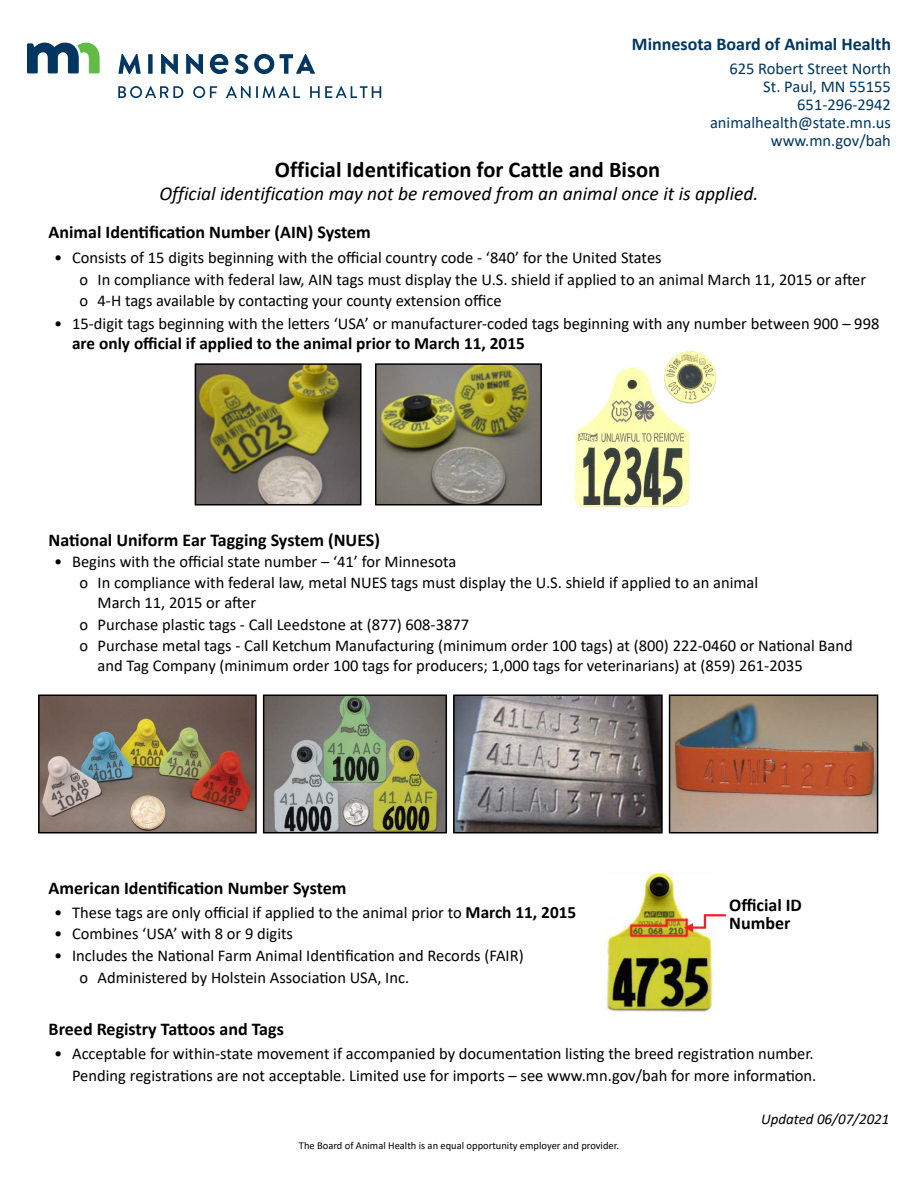
<style>
.page{position:relative;width:918px;height:1188px;background:#fff}
.page>*{position:absolute;margin:0;border:0;box-sizing:border-box;transform-origin:0 0}
.t1{font:700 22.5px "Calibri";color:#000}
.t2{font:italic 19.5px "Calibri";color:#000}
.t3{font:700 18px/18px "Calibri";color:#000}
.t4{font:700 18px "Calibri";color:#003660}
.t5{font:700 17.25px "Calibri";color:#000}
.t6{font:16.5px/19.5px "Calibri";color:#000}
.t7{font:16.5px "Calibri";color:#003660}
.t8{font:italic 15px "Calibri";color:#000}
.t9{font:10.5px "Calibri";color:#000}
.s1{font-weight:700;font-size:17.25px}
</style>
<div class="page">
<svg style="left:27px;top:43px;width:73px;height:30px"></svg>
<svg style="left:118px;top:54px;width:23px;height:20px"></svg>
<div style="left:148px;top:54px;width:5px;height:20px;background:#003660"></div>
<svg style="left:161px;top:54px;width:17px;height:20px"></svg>
<svg style="left:186px;top:54px;width:17px;height:20px"></svg>
<svg style="left:235px;top:54px;width:13px;height:20px"></svg>
<svg style="left:254px;top:54px;width:61px;height:20px"></svg>
<svg style="left:210px;top:54px;width:18px;height:20px"></svg>
<svg style="left:118px;top:86px;width:65px;height:12px"></svg>
<svg style="left:193px;top:86px;width:24px;height:12px"></svg>
<svg style="left:226px;top:86px;width:74px;height:12px"></svg>
<svg style="left:310px;top:86px;width:71px;height:12px"></svg>
<img style="left:198px;top:366px;width:161px;height:137px">
<div style="left:195px;top:363px;width:167px;height:143px;border:2px solid #000"></div>
<img style="left:378px;top:366px;width:161px;height:137px">
<div style="left:375px;top:363px;width:167px;height:143px;border:2px solid #000"></div>
<img style="left:574px;top:351px;width:143px;height:157px">
<img style="left:41px;top:697px;width:213px;height:133px">
<div style="left:38px;top:694px;width:219px;height:139px;border:2px solid #000"></div>
<img style="left:266px;top:697px;width:178px;height:133px">
<div style="left:263px;top:694px;width:184px;height:139px;border:2px solid #000"></div>
<img style="left:456px;top:697px;width:204px;height:133px">
<div style="left:453px;top:694px;width:210px;height:139px;border:2px solid #000"></div>
<img style="left:672px;top:697px;width:203px;height:133px">
<div style="left:669px;top:694px;width:209px;height:139px;border:2px solid #000"></div>
<img style="left:604px;top:872px;width:111px;height:139px">
<svg style="left:684px;top:914px;width:42px;height:18px"></svg>
<p class="t4" style="left:632px;top:31px;width:261px">Minnesota Board of Animal Health</p>
<p class="t7" style="left:729px;top:57px;width:163px">625 Robert Street North</p>
<p class="t7" style="left:763px;top:75px;width:129px">St. Paul, MN 55155</p>
<p class="t7" style="left:797px;top:93px;width:95px">651-296-2942</p>
<p class="t7" style="left:710px;top:111px;width:182px">animalhealth@state.mn.us</p>
<p class="t7" style="left:771px;top:129px;width:122px">www.mn.gov/bah</p>
<h1 class="t1" style="left:275px;top:154px;width:387px">Official Identification for Cattle and Bison</h1>
<p class="t2" style="left:159px;top:180px;width:600px">Official identification may not be removed from an animal once it is applied.</p>
<h2 class="t3" style="left:49px;top:223px;width:324px">Animal Identification Number (AIN) System</h2>
<p class="t6" style="left:54px;top:247px;width:609px">• Consists of 15 digits beginning with the official country code - ‘840’ for the United States</p>
<p class="t6" style="left:80px;top:269px;width:788px">o In compliance with federal law, AIN tags must display the U.S. shield if applied to an animal March 11, 2015 or after</p>
<p class="t6" style="left:80px;top:291px;width:424px">o 4-H tags available by contacting your county extension office</p>
<p class="t6" style="left:54px;top:314px;width:827px">• 15-digit tags beginning with the letters ‘USA’ or manufacturer-coded tags beginning with any number between 900 – 998</p>
<p class="t5" style="left:72px;top:331px;width:454px">are only official if applied to the animal prior to March 11, 2015</p>
<h2 class="t3" style="left:49px;top:531px;width:333px">National Uniform Ear Tagging System (NUES)</h2>
<p class="t6" style="left:54px;top:551px;width:404px">• Begins with the official state number – ‘41’ for Minnesota</p>
<p class="t6" style="left:98px;top:573px;width:662px;text-indent:-18px">o In compliance with federal law, metal NUES tags must display the U.S. shield if applied to an animal<br>March 11, 2015 or after</p>
<p class="t6" style="left:80px;top:614px;width:391px">o Purchase plastic tags - Call Leedstone at (877) 608-3877</p>
<p class="t6" style="left:98px;top:636px;width:757px;text-indent:-18px">o Purchase metal tags - Call Ketchum Manufacturing (minimum order 100 tags) at (800) 222-0460 or National Band and Tag Company (minimum order 100 tags for producers; 1,000 tags for veterinarians) at (859) 261-2035</p>
<h2 class="t3" style="left:49px;top:879px;width:299px">American Identification Number System</h2>
<p class="t6" style="left:54px;top:902px;width:524px">• These tags are only official if applied to the animal prior to <span class="s1">March 11, 2015</span></p>
<p class="t6" style="left:54px;top:924px;width:240px">• Combines ‘USA’ with 8 or 9 digits</p>
<p class="t6" style="left:54px;top:945px;width:471px">• Includes the National Farm Animal Identification and Records (FAIR)</p>
<p class="t6" style="left:80px;top:967px;width:331px">o Administered by Holstein Association USA, Inc.</p>
<p class="t3" style="left:729px;top:896px;width:74px">Official ID<br>Number</p>
<h2 class="t3" style="left:49px;top:1019px;width:237px">Breed Registry Tattoos and Tags</h2>
<p class="t6" style="left:54px;top:1043px;width:764px;line-height:21.6px;text-align:right">• Acceptable for within-state movement if accompanied by documentation listing the breed registration number.<br>Pending registrations are not acceptable. Limited use for imports – see www.mn.gov/bah for more information.</p>
<p class="t9" style="left:299px;top:1139px;width:322px">The Board of Animal Health is an equal opportunity employer and provider.</p>
<p class="t8" style="left:761px;top:1108px;width:130px">Updated 06/07/2021</p>
</div>
